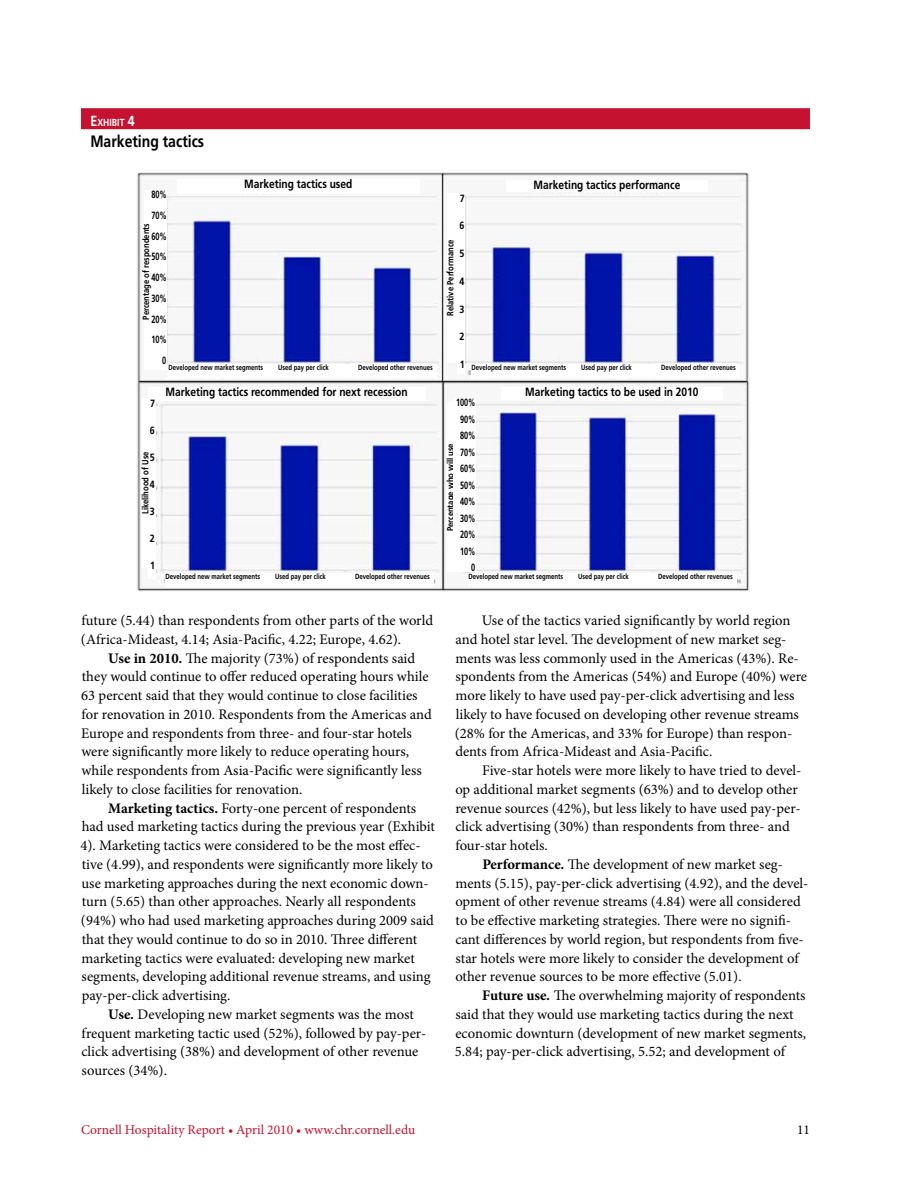
<style>
.page{position:relative;width:918px;height:1188px;background:#fff}
.page>*{position:absolute;margin:0;border:0;box-sizing:border-box;transform-origin:0 0}
.t1{font:700 16.5px "Frutiger LT Std";color:#000;scale:.85 1}
.t2{font:14.7px/18.8px "Minion Pro";color:#000}
.t3{font:13.5px "Minion Pro";color:#c41230}
.t4{font:13.5px "Minion Pro";color:#000}
.t5{font:700 12px "Frutiger LT Std";color:#000;scale:.85 1}
.t6{font:700 10.5px/16.5px "Frutiger LT Std";color:#000;text-align:right;scale:.7 1}
.t7{font:700 10.5px "Frutiger LT Std";color:#000;scale:.85 1}
.t8{font:700 10.2px "Frutiger LT Std";color:#fff;scale:.85 1}
.t9{font:700 9px "Frutiger LT Std";color:#000;scale:.85 1}
.t10{font:700 7.5px "Frutiger LT Std";color:#000;scale:.8 1}
.s1{font-size:14.7px}
.s2{font-weight:700}
.s3{font-weight:700;font-style:italic}
</style>
<div class="page">
<div style="left:81px;top:108px;width:729px;height:21px;background:#c41230"></div>
<img style="left:137px;top:172px;width:613px;height:419px">
<div style="left:145px;top:190px;width:22px;height:180px;background:#fff"></div>
<div style="left:177px;top:179px;width:242px;height:14px;background:#fff"></div>
<div style="left:148px;top:387px;width:277px;height:13px;background:#fff"></div>
<div style="left:148px;top:399px;width:7px;height:180px;background:#fff"></div>
<div style="left:142px;top:398px;width:7px;height:170px;background:#fff"></div>
<div style="left:506px;top:180px;width:202px;height:12px;background:#fff"></div>
<div style="left:501px;top:387px;width:222px;height:13px;background:#fff"></div>
<div style="left:457px;top:194px;width:8px;height:180px;background:#fff"></div>
<div style="left:447px;top:193px;width:12px;height:170px;background:#fff"></div>
<div style="left:447px;top:403px;width:12px;height:169px;background:#fff"></div>
<div style="left:454px;top:398px;width:22px;height:174px;background:#fff"></div>
<div style="left:168px;top:364px;width:269px;height:14px;background:#fff"></div>
<div style="left:165px;top:573px;width:269px;height:13px;background:#fff"></div>
<div style="left:471px;top:364px;width:269px;height:14px;background:#fff"></div>
<div style="left:468px;top:573px;width:269px;height:13px;background:#fff"></div>
<p class="t8" style="left:91px;top:117px;width:54px"><span class="s1">E</span>xhibit <span class="s1">4</span></p>
<p class="t1" style="left:90px;top:132px;width:135px">Marketing tactics</p>
<p class="t5" style="left:244px;top:177px;width:129px">Marketing tactics used</p>
<p class="t6" style="left:151px;top:184px;width:24px;line-height:20.7px">80%<br>70%<br>60%<br>50%<br>40%<br>30%<br>20%<br>10%<br>0</p>
<p class="t9" style="left:141px;top:320px;width:115px;rotate:-90deg">Percentage of respondents</p>
<p class="t10" style="left:168px;top:363px;width:132px">Developed new market segments U</p>
<p class="t10" style="left:282px;top:363px;width:59px">sed pay per click</p>
<p class="t10" style="left:358px;top:363px;width:95px">Developed other revenues</p>
<p class="t7" style="left:150px;top:398px;width:7px">7</p>
<p class="t7" style="left:150px;top:425px;width:7px">6</p>
<p class="t7" style="left:150px;top:452px;width:7px">5</p>
<p class="t7" style="left:150px;top:479px;width:7px">4</p>
<p class="t7" style="left:150px;top:506px;width:7px">3</p>
<p class="t7" style="left:150px;top:533px;width:7px">2</p>
<p class="t7" style="left:150px;top:560px;width:7px">1</p>
<p class="t9" style="left:140px;top:514px;width:75px;rotate:-90deg">Likelihood of Use</p>
<p class="t5" style="left:166px;top:385px;width:286px">Marketing tactics recommended for next recession</p>
<p class="t10" style="left:165px;top:572px;width:132px">Developed new market segments U</p>
<p class="t10" style="left:279px;top:572px;width:59px">sed pay per click</p>
<p class="t10" style="left:355px;top:572px;width:95px">Developed other revenues</p>
<p class="t5" style="left:534px;top:178px;width:174px">Marketing tactics performance</p>
<p class="t7" style="left:460px;top:192px;width:7px">7</p>
<p class="t7" style="left:459px;top:220px;width:7px">6</p>
<p class="t7" style="left:459px;top:247px;width:7px">5</p>
<p class="t7" style="left:459px;top:275px;width:7px">4</p>
<p class="t7" style="left:459px;top:303px;width:7px">3</p>
<p class="t7" style="left:459px;top:331px;width:7px">2</p>
<p class="t7" style="left:460px;top:358px;width:7px">1</p>
<p class="t9" style="left:445px;top:316px;width:92px;rotate:-90deg">Relative Performance</p>
<p class="t10" style="left:471px;top:363px;width:132px">Developed new market segments U</p>
<p class="t10" style="left:585px;top:363px;width:59px">sed pay per click</p>
<p class="t10" style="left:661px;top:363px;width:95px">Developed other revenues</p>
<p class="t5" style="left:525px;top:385px;width:206px">Marketing tactics to be used in 2010</p>
<p class="t6" style="left:456px;top:394px;width:30px">100%<br>90%<br>80%<br>70%<br>60%<br>50%<br>40%<br>30%<br>20%<br>10%<br>0</p>
<p class="t9" style="left:445px;top:531px;width:105px;rotate:-90deg">Percentage who will use</p>
<p class="t10" style="left:468px;top:572px;width:132px">Developed new market segments U</p>
<p class="t10" style="left:582px;top:572px;width:59px">sed pay per click</p>
<p class="t10" style="left:658px;top:572px;width:95px">Developed other revenues</p>
<p class="t2" style="left:81px;top:611px;width:354px">future (5.44) than respondents from other parts of the world (Africa-Mideast, 4.14; Asia-Pacific, 4.22; Europe, 4.62).</p>
<p class="t2" style="left:81px;top:649px;width:352px;text-indent:27px"><span class="s2">Use in 2010</span><span class="s3">.</span> The majority (73%) of respondents said they would continue to offer reduced operating hours while 63 percent said that they would continue to close facilities for renovation in 2010. Respondents from the Americas and Europe and respondents from three- and four-star hotels were significantly more likely to reduce operating hours, while respondents from Asia-Pacific were significantly less likely to close facilities for renovation.</p>
<p class="t2" style="left:81px;top:799px;width:356px;text-indent:28px"><span class="s2">Marketing tactics.</span> Forty-one percent of respondents had used marketing tactics during the previous year (Exhibit 4). Marketing tactics were considered to be the most effec&shy;tive (4.99), and respondents were significantly more likely to use marketing approaches during the next economic down&shy;turn (5.65) than other approaches. Nearly all respondents (94%) who had used marketing approaches during 2009 said that they would continue to do so in 2010. Three different marketing tactics were evaluated: developing new market segments, developing additional revenue streams, and using pay-per-click advertising.</p>
<p class="t2" style="left:81px;top:1005px;width:346px;text-indent:27px"><span class="s2">Use</span><span class="s3">.</span> Developing new market segments was the most frequent marketing tactic used (52%), followed by pay-per&shy;click advertising (38%) and development of other revenue sources (34%).</p>
<p class="t2" style="left:455px;top:611px;width:354px;text-indent:27px">Use of the tactics varied significantly by world region and hotel star level. The development of new market seg&shy;ments was less commonly used in the Americas (43%). Re&shy;spondents from the Americas (54%) and Europe (40%) were more likely to have used pay-per-click advertising and less likely to have focused on developing other revenue streams (28% for the Americas, and 33% for Europe) than respon&shy;dents from Africa-Mideast and Asia-Pacific.</p>
<p class="t2" style="left:455px;top:761px;width:348px;text-indent:27px">Five-star hotels were more likely to have tried to devel&shy;op additional market segments (63%) and to develop other revenue sources (42%), but less likely to have used pay-per&shy;click advertising (30%) than respondents from three- and four-star hotels.</p>
<p class="t2" style="left:455px;top:855px;width:355px;text-indent:27px"><span class="s2">Performance</span><span class="s3">.</span> The development of new market seg&shy;ments (5.15), pay-per-click advertising (4.92), and the devel&shy;opment of other revenue streams (4.84) were all considered to be effective marketing strategies. There were no signifi&shy;cant differences by world region, but respondents from five&shy;star hotels were more likely to consider the development of other revenue sources to be more effective (5.01).</p>
<p class="t2" style="left:455px;top:986px;width:353px;text-indent:27px"><span class="s2">Future use</span><span class="s3">.</span> The overwhelming majority of respondents said that they would use marketing tactics during the next economic downturn (development of new market segments, 5.84; pay-per-click advertising, 5.52; and development of</p>
<p class="t3" style="left:81px;top:1121px;width:336px">Cornell Hospitality Report • April 2010 • www.chr.cornell.edu</p>
<p class="t4" style="left:797px;top:1121px;width:14px">11</p>
</div>
